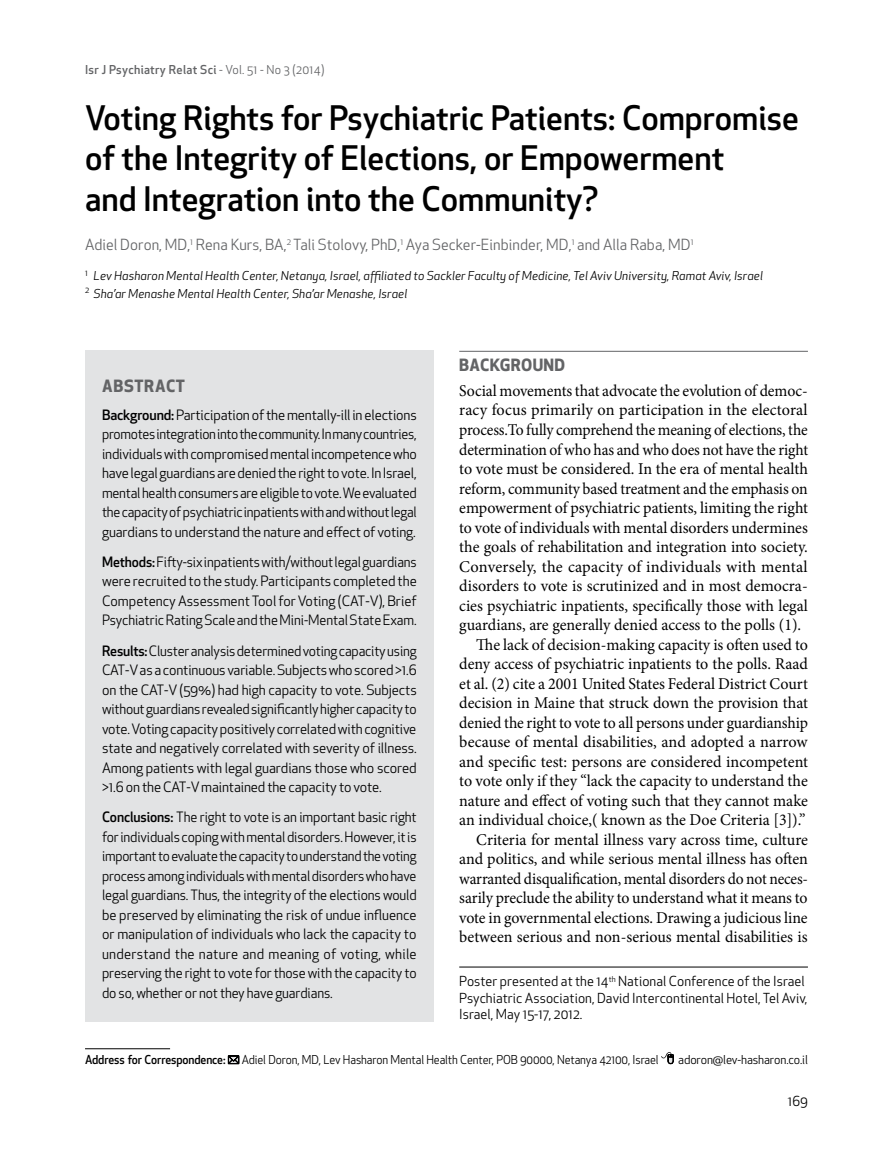
<style>
.page{position:relative;width:893px;height:1149px;background:#fff}
.page>*{position:absolute;margin:0;border:0;box-sizing:border-box;transform-origin:0 0}
.t1{font:500 33px/40.5px "Apex New";color:#000}
.t2{font:16.5px "Minion Pro";letter-spacing:-.005em;color:#000}
.t3{font:16.5px "Minion Pro";letter-spacing:-.005em;color:#000;scale:.96 1}
.t4{font:16.5px "Minion Pro";letter-spacing:-.005em;color:#000;scale:.94 1}
.t5{font:16.5px "Minion Pro";letter-spacing:-.005em;color:#000;scale:.95 1}
.t6{font:16.5px "Minion Pro";letter-spacing:.015em;color:#000}
.t7{font:700 16.5px "Apex New";letter-spacing:.02em;color:#636466}
.t8{font:700 16.5px "Apex New";letter-spacing:.05em;color:#636466}
.t9{font:15px "Apex New";letter-spacing:.005em;color:#636466}
.t10{font:13.95px/19.5px "Apex New";letter-spacing:-.01em;color:#000;text-align:justify}
.t11{font:13.5px/16.5px "Apex New";letter-spacing:.005em;color:#000}
.t12{font:italic 12px/17.2px "Apex New";letter-spacing:.01em;color:#000}
.t13{font:12px "Apex New";letter-spacing:-.01em;color:#000;scale:.96 1}
.t14{font:500 12px "Apex New";letter-spacing:.025em;color:#636466}
.t15{font:500 12px "Apex New";letter-spacing:-.01em;color:#000;scale:.96 1}
.t16{font:12px "Apex New";letter-spacing:-.01em;color:#000}
.s1{font-weight:400}
.s2{font-weight:500}
</style>
<div class="page">
<div style="left:85px;top:350px;width:349px;height:670px;background:#e2e3e4"></div>
<hr style="left:85px;top:1048px;width:85px;height:1px;background:#000">
<svg style="left:228px;top:1055px;width:11px;height:8px"></svg>
<svg style="left:661px;top:1052px;width:12px;height:11px"></svg>
<hr style="left:459px;top:351px;width:349px;height:1px;background:#636466">
<hr style="left:459px;top:966px;width:349px;height:1px;background:#000">
<p class="t14" style="left:85px;top:62px;width:241px">Isr J Psychiatry Relat Sci <span class="s1">- Vol. 51 - No 3 (2014)</span></p>
<h1 class="t1" style="left:85px;top:97px;width:716px">Voting Rights for Psychiatric Patients: Compromise of the Integrity of Elections, or Empowerment<br>and Integration into the Community?</h1>
<p class="t9" style="left:85px;top:235px;width:610px">Adiel Doron, MD,<sup>1</sup> Rena Kurs, BA,<sup>2</sup> Tali Stolovy, PhD,<sup>1</sup> Aya Secker-Einbinder, MD,<sup>1</sup> and Alla Raba, MD<sup>1</sup></p>
<p class="t12" style="left:85px;top:267px;width:679px"><sup>1</sup> Lev Hasharon Mental Health Center, Netanya, Israel, affiliated to Sackler Faculty of Medicine, Tel Aviv University, Ramat Aviv, Israel<br><sup>2</sup> Sha’ar Menashe Mental Health Center, Sha’ar Menashe, Israel</p>
<p class="t8" style="left:102px;top:373px;width:84px">ABSTRACT</p>
<p class="t10" style="left:102px;top:404px;width:316px"><span class="s2">Background:</span> Participation of the mentally-ill in elections promotes integration into the community. I n many countries, individuals with compromised mental incompetence who have legal guardians are denied the right to vote. I n I srael, mental health consumers are eligible to vote. We evaluated the capacity of psychiatric inpatients with and without legal guardians to understand the nature and effect of voting.</p>
<p class="t10" style="left:102px;top:552px;width:316px"><span class="s2">Methods:</span> Fifty-six inpatients with/without legal guardians were recruited to the study. Participants completed the Competency AssessmentTool for Voting (CAT-V), Brief Psychiatric Rating Scale and the Mini-Mental State Exam.</p>
<p class="t10" style="left:102px;top:640px;width:316px"><span class="s2">Results:</span> Cluster analysis determined voting capacity using CAT-V as a continuous variable. Subjects who scored &gt;1.6 on the CAT-V (59%) had high capacity to vote. Subjects without guardians revealed significantly higher capacity to vote. Voting capacity positively correlated with cognitive state and negatively correlated with severity of illness.<br>Among patients with legal guardians those who scored &gt;1.6 on the CAT-V maintained the capacity to vote.</p>
<p class="t10" style="left:102px;top:807px;width:316px"><span class="s2">Conclusions:</span> The right to vote is an important basic right for individuals coping with mental disorders.However, it is important to evaluate the capacity to understand the voting process among individuals with mental disorders who have legal guardians. Thus, the integrity of the elections would be preserved by eliminating the risk of undue influence or manipulation of individuals who lack the capacity to understand the nature and meaning of voting, while preserving the right to vote for those with the capacity to do so, whether or not they have guardians.</p>
<p class="t7" style="left:459px;top:352px;width:108px">BACKGROUND</p>
<p class="t3" style="left:459px;top:379px;width:365px">Social movements that advocate the evolution of democ-</p>
<p class="t2" style="left:459px;top:399px;width:350px">racy focus primarily on participation in the electoral</p>
<p class="t4" style="left:459px;top:418px;width:372px">process.To fully comprehend the meaning of elections, the</p>
<p class="t4" style="left:459px;top:438px;width:373px">determination of who has and who does not have the right</p>
<p class="t2" style="left:459px;top:457px;width:350px">to vote must be considered. In the era of mental health</p>
<p class="t5" style="left:459px;top:477px;width:368px">reform, community based treatment and the emphasis on</p>
<p class="t2" style="left:459px;top:496px;width:350px">empowerment of psychiatric patients, limiting the right</p>
<p class="t3" style="left:459px;top:516px;width:365px">to vote of individuals with mental disorders undermines</p>
<p class="t2" style="left:459px;top:535px;width:350px">the goals of rehabilitation and integration into society.</p>
<p class="t6" style="left:459px;top:555px;width:350px">Conversely, the capacity of individuals with mental</p>
<p class="t2" style="left:459px;top:574px;width:350px">disorders to vote is scrutinized and in most democra-</p>
<p class="t2" style="left:459px;top:594px;width:350px">cies psychiatric inpatients, specifically those with legal</p>
<p class="t2" style="left:459px;top:613px;width:343px">guardians, are generally denied access to the polls (1).</p>
<p class="t2" style="left:476px;top:633px;width:333px">The lack of decision-making capacity is often used to</p>
<p class="t2" style="left:459px;top:652px;width:350px">deny access of psychiatric inpatients to the polls. Raad</p>
<p class="t2" style="left:459px;top:672px;width:350px">et al. (2) cite a 2001 United States Federal District Court</p>
<p class="t2" style="left:459px;top:691px;width:350px">decision in Maine that struck down the provision that</p>
<p class="t5" style="left:459px;top:711px;width:368px">denied the right to vote to all persons under guardianship</p>
<p class="t2" style="left:459px;top:730px;width:350px">because of mental disabilities, and adopted a narrow</p>
<p class="t2" style="left:459px;top:750px;width:350px">and specific test: persons are considered incompetent</p>
<p class="t2" style="left:459px;top:769px;width:350px">to vote only if they “lack the capacity to understand the</p>
<p class="t2" style="left:459px;top:789px;width:350px">nature and effect of voting such that they cannot make</p>
<p class="t2" style="left:459px;top:808px;width:348px">an individual choice,( known as the Doe Criteria [3]).”</p>
<p class="t2" style="left:476px;top:828px;width:333px">Criteria for mental illness vary across time, culture</p>
<p class="t2" style="left:459px;top:847px;width:350px">and politics, and while serious mental illness has often</p>
<p class="t4" style="left:459px;top:867px;width:373px">warranted disqualification, mental disorders do not neces-</p>
<p class="t3" style="left:459px;top:886px;width:364px">sarily preclude the ability to understand what it means to</p>
<p class="t3" style="left:459px;top:906px;width:364px">vote in governmental elections. Drawing a judicious line</p>
<p class="t2" style="left:459px;top:925px;width:350px">between serious and non-serious mental disabilities is</p>
<p class="t11" style="left:459px;top:972px;width:350px">Poster presented at the 14<sup>th</sup> National Conference of the I srael<br>Psychiatric Association, David I ntercontinental Hotel, Tel Aviv,<br>I srael, May 15-17, 2012.</p>
<p class="t15" style="left:85px;top:1051px;width:148px">Address for Correspondence:</p>
<p class="t13" style="left:242px;top:1051px;width:436px">Adiel Doron, MD, Lev Hasharon Mental Health Center, POB 90000, Netanya 42100, I srael</p>
<p class="t16" style="left:678px;top:1051px;width:131px">adoron@lev-hasharon.co.il</p>
<p class="t11" style="left:788px;top:1092px;width:22px">169</p>
</div>
